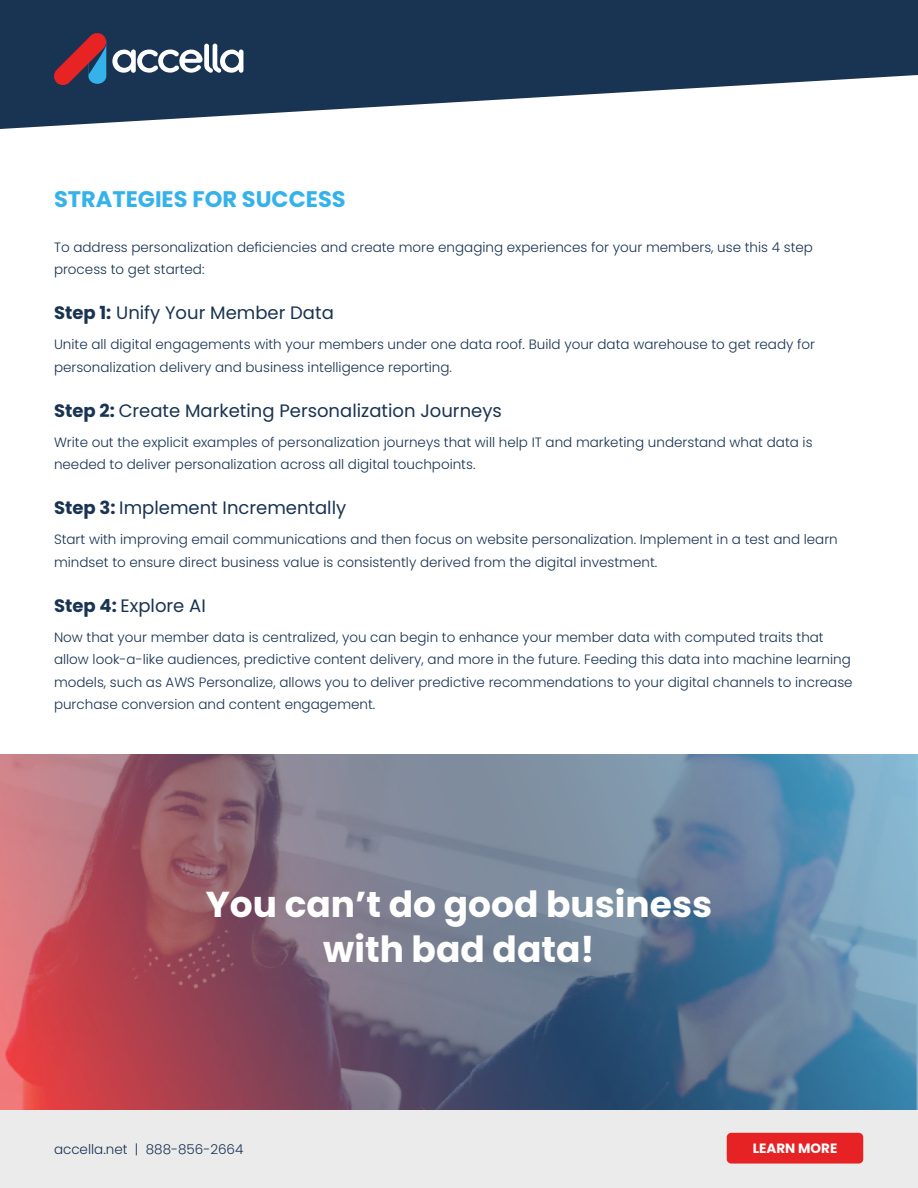
<style>
.page{position:relative;width:918px;height:1188px;background:#fff}
.page>*{position:absolute;margin:0;border:0;box-sizing:border-box;transform-origin:0 0}
.t1{font:700 36px/45px "Poppins";color:#fff;text-align:center}
.t2{font:700 22.5px "Poppins";color:#36b2ea}
.t3{font:18px "Poppins";color:#193352}
.t4{font:300 13.5px/22.5px "Poppins";color:#193352}
.t5{font:700 13.5px "Poppins";color:#fff}
.s1{font-weight:700}
</style>
<div class="page">
<svg style="left:0;top:754px;width:918px;height:356px;background:#7d7085"></svg>
<div style="left:0;top:1110px;width:918px;height:78px;background:#ebebeb"></div>
<div style="left:727px;top:1133px;width:136px;height:31px;background:#e72224;border-radius:4px"></div>
<svg style="left:0;top:0;width:918px;height:129px;fill:#193352"></svg>
<svg style="left:54px;top:33px;width:189px;height:52px;background:#57586f"></svg>
<h2 class="t2" style="left:54px;top:186px;width:293px">STRATEGIES FOR SUCCESS</h2>
<p class="t4" style="left:54px;top:236px;width:761px">To address personalization deficiencies and create more engaging experiences for your members, use this 4 step process to get started:</p>
<h3 class="t3" style="left:54px;top:302px;width:281px"><span class="s1">Step 1:</span> Unify Your Member Data</h3>
<p class="t4" style="left:54px;top:333px;width:763px">Unite all digital engagements with your members under one data roof. Build your data warehouse to get ready for personalization delivery and business intelligence reporting.</p>
<h3 class="t3" style="left:54px;top:400px;width:449px"><span class="s1">Step 2:</span> Create Marketing Personalization Journeys</h3>
<p class="t4" style="left:54px;top:431px;width:760px">Write out the explicit examples of personalization journeys that will help IT and marketing understand what data is needed to deliver personalization across all digital touchpoints.</p>
<h3 class="t3" style="left:54px;top:497px;width:294px"><span class="s1">Step 3:</span> Implement Incrementally</h3>
<p class="t4" style="left:54px;top:528px;width:785px">Start with improving email communications and then focus on website personalization. Implement in a test and learn mindset to ensure direct business value is consistently derived from the digital investment.</p>
<h3 class="t3" style="left:54px;top:595px;width:153px"><span class="s1">Step 4:</span> Explore AI</h3>
<p class="t4" style="left:54px;top:626px;width:800px">Now that your member data is centralized, you can begin to enhance your member data with computed traits that allow look-a-like audiences, predictive content delivery, and more in the future. Feeding this data into machine learning models, such as AWS Personalize, allows you to deliver predictive recommendations to your digital channels to increase purchase conversion and content engagement.</p>
<h1 class="t1" style="left:206px;top:882px;width:508px">You can’t do good business with bad data!</h1>
<p class="t4" style="left:54px;top:1138px;width:191px">accella.net | 888-856-2664</p>
<p class="t5" style="left:753px;top:1141px;width:86px">LEARN MORE</p>
</div>
